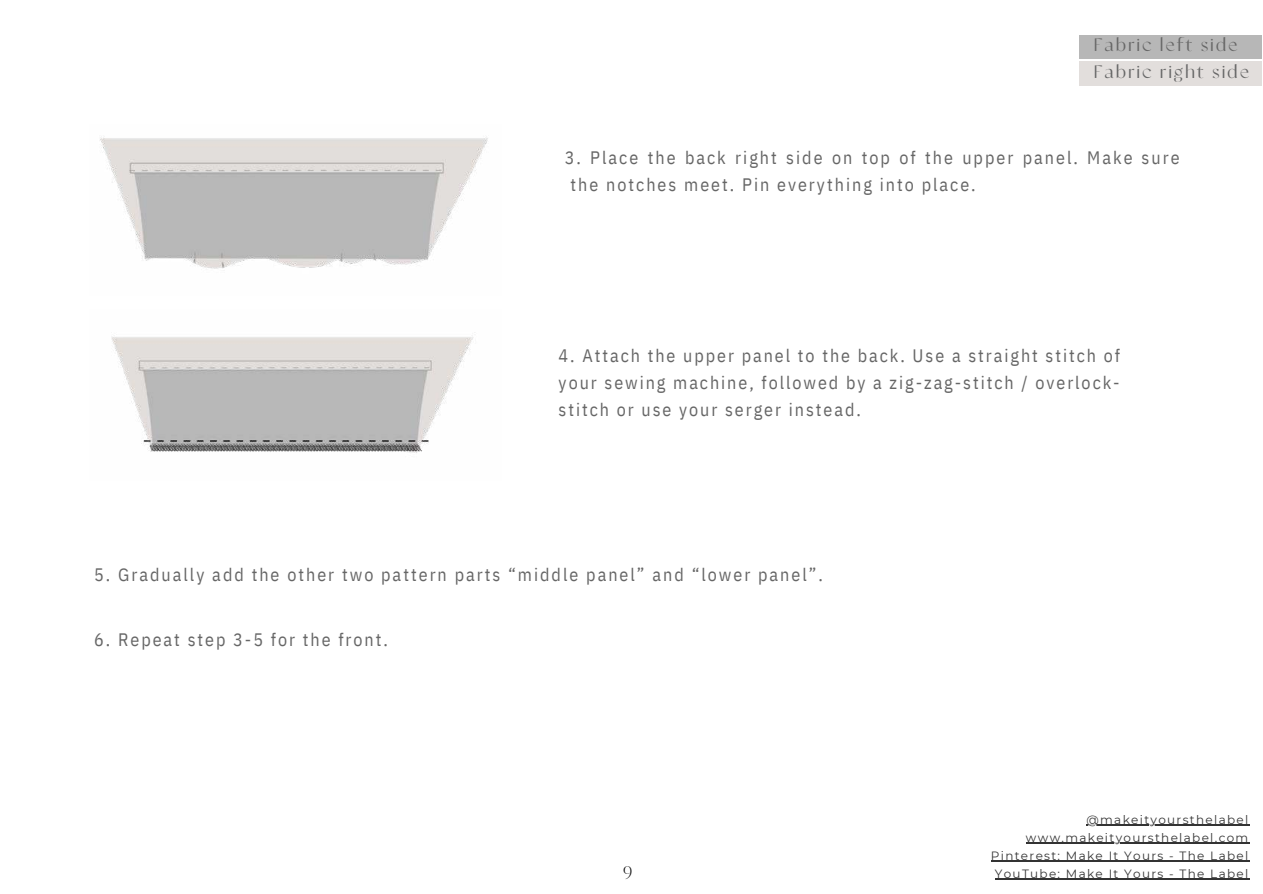
<style>
.page{position:relative;width:1263px;height:894px;background:#fff}
.page>*{position:absolute;margin:0;border:0;box-sizing:border-box;transform-origin:0 0}
.t1{font:18px/27px "IBM Plex Sans Cond";letter-spacing:.11em;color:#666;text-align:justify}
.t2{font:700 18px/26.1px "Classico";letter-spacing:.135em;color:#666}
.t3{font:18px "Classico";color:#000}
.t4{font:12px/18px "Montserrat";letter-spacing:.11em;color:#333;text-align:right}
</style>
<div class="page">
<img style="left:100px;top:137px;width:388px;height:132px">
<img style="left:111px;top:332px;width:364px;height:121px">
<hr style="left:1086px;top:824px;width:164px;height:1px;background:#333">
<hr style="left:1026px;top:842px;width:224px;height:1px;background:#333">
<hr style="left:991px;top:860px;width:259px;height:1px;background:#333">
<hr style="left:995px;top:878px;width:255px;height:1px;background:#333">
<div style="left:1079px;top:36px;width:183px;height:23px;background:#b7b7b7"></div>
<div style="left:1079px;top:61px;width:183px;height:25px;background:#e2dedc"></div>
<p class="t2" style="left:1094px;top:32px;width:156px">Fabric left side<br>Fabric right side</p>
<p class="t1" style="left:570px;top:142px;width:611px;text-indent:-6px">3. Place the back right side on top of the upper panel. Make sure the notches meet. Pin everything into place.</p>
<p class="t1" style="left:559px;top:340px;width:563px">4. Attach the upper panel to the back. Use a straight stitch of your sewing machine, followed by a zig-zag-stitch / overlock&shy;stitch or use your serger instead.</p>
<p class="t1" style="left:94px;top:559px;width:730px">5. Gradually add the other two pattern parts “middle panel” and “lower panel”.</p>
<p class="t1" style="left:94px;top:624px;width:295px">6. Repeat step 3-5 for the front.</p>
<p class="t3" style="left:623px;top:861px;width:11px">9</p>
<p class="t4" style="left:991px;top:809px;width:259px">@makeityoursthelabel www.makeityoursthelabel.com<br>Pinterest: Make It Yours - The Label<br>YouTube: Make It Yours - The Label</p>
</div>
